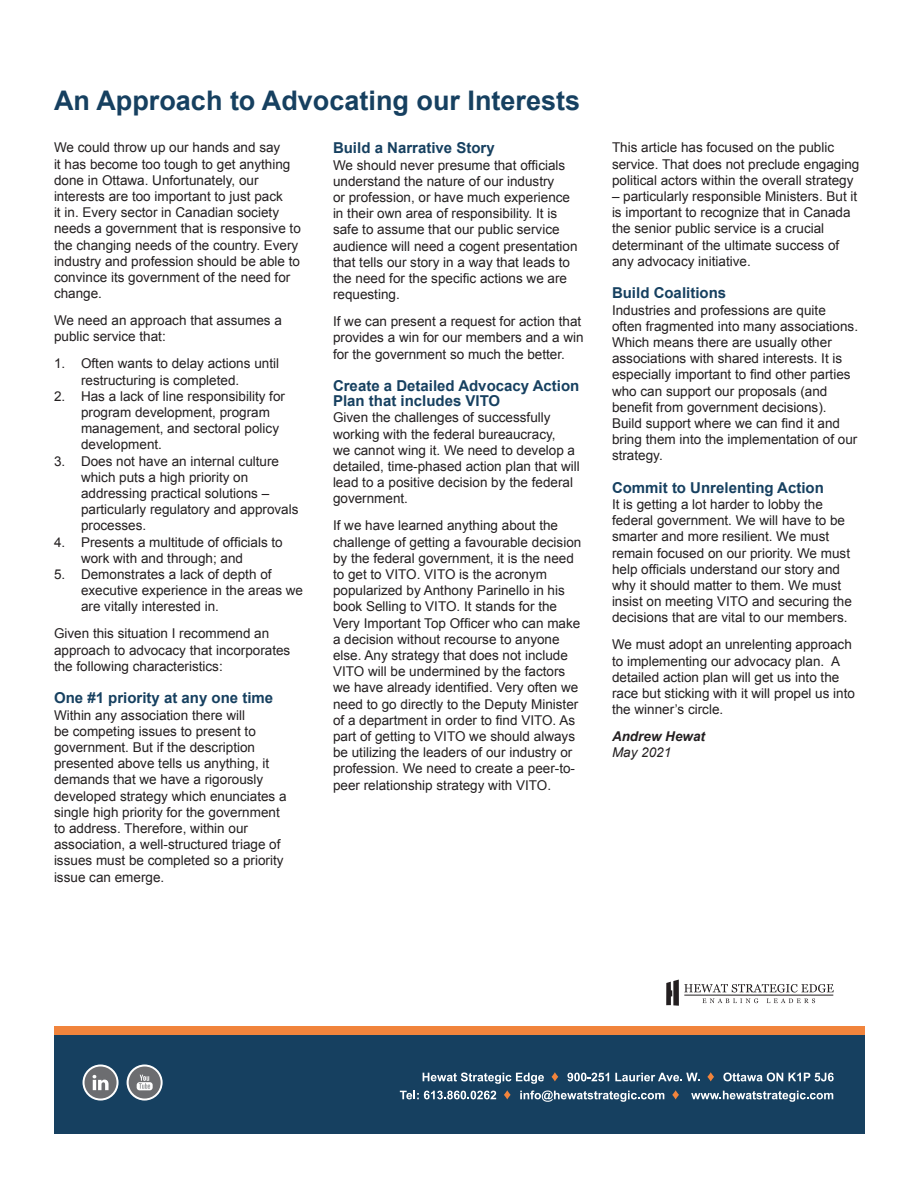
<style>
.page{position:relative;width:918px;height:1188px;background:#fff}
.page>*{position:absolute;margin:0;border:0;box-sizing:border-box;transform-origin:0 0}
.Head_1{font:700 27px "Arial";color:#164060}
.Head_2{font:700 15px/15px "Arial";color:#164060}
.body_text{font:13.5px/16.2px "Arial";color:#231f20}
.body_text_no_space{font:italic 700 13.5px "Arial";color:#231f20}
.body_text-2{font:italic 13.5px "Arial";color:#231f20}
</style>
<div class="page">
<div style="left:54px;top:1031px;width:810px;height:103px;background:#164060"></div>
<svg style="left:83px;top:1065px;width:36px;height:36px"></svg>
<svg style="left:127px;top:1065px;width:36px;height:36px"></svg>
<div style="left:54px;top:1027px;width:810px;height:8px;background:#f1843c"></div>
<svg style="left:423px;top:1073px;width:121px;height:11px"></svg>
<svg style="left:552px;top:1072px;width:6px;height:9px"></svg>
<svg style="left:567px;top:1073px;width:42px;height:8px"></svg>
<svg style="left:615px;top:1073px;width:84px;height:8px"></svg>
<svg style="left:707px;top:1072px;width:7px;height:9px"></svg>
<svg style="left:723px;top:1073px;width:111px;height:8px"></svg>
<svg style="left:400px;top:1091px;width:96px;height:8px"></svg>
<svg style="left:504px;top:1090px;width:7px;height:9px"></svg>
<svg style="left:520px;top:1091px;width:144px;height:11px"></svg>
<svg style="left:672px;top:1090px;width:7px;height:9px"></svg>
<svg style="left:691px;top:1091px;width:142px;height:11px"></svg>
<svg style="left:666px;top:980px;width:168px;height:26px"></svg>
<p class="Head_1" style="left:54px;top:83px;width:528px">An Approach to Advocating our Interests</p>
<p class="body_text" style="left:54px;top:140px;width:248px">We could throw up our hands and say<br>it has become too tough to get anything done in Ottawa. Unfortunately, our interests are too important to just pack<br>it in. Every sector in Canadian society needs a government that is responsive to the changing needs of the country. Every industry and profession should be able to convince its government of the need for change.</p>
<p class="body_text" style="left:54px;top:312px;width:229px">We need an approach that assumes a public service that:</p>
<p class="body_text" style="left:81px;top:356px;width:200px;text-indent:-27px">1. Often wants to delay actions until restructuring is completed.</p>
<p class="body_text" style="left:81px;top:388px;width:206px;text-indent:-27px">2. Has a lack of line responsibility for program development, program management, and sectoral policy development.</p>
<p class="body_text" style="left:81px;top:453px;width:219px;text-indent:-27px">3. Does not have an internal culture which puts a high priority on addressing practical solutions – particularly regulatory and approvals processes.</p>
<p class="body_text" style="left:81px;top:534px;width:203px;text-indent:-27px">4. Presents a multitude of officials to work with and through; and</p>
<p class="body_text" style="left:81px;top:566px;width:224px;text-indent:-27px">5. Demonstrates a lack of depth of executive experience in the areas we are vitally interested in.</p>
<p class="body_text" style="left:54px;top:626px;width:238px">Given this situation I recommend an approach to advocacy that incorporates the following characteristics:</p>
<p class="Head_2" style="left:54px;top:691px;width:221px">One #1 priority at any one time</p>
<p class="body_text" style="left:54px;top:707px;width:234px">Within any association there will<br>be competing issues to present to government. But if the description presented above tells us anything, it demands that we have a rigorously developed strategy which enunciates a single high priority for the government to address. Therefore, within our association, a well-structured triage of issues must be completed so a priority issue can emerge.</p>
<p class="Head_2" style="left:333px;top:141px;width:163px">Build a Narrative Story</p>
<p class="body_text" style="left:333px;top:157px;width:246px">We should never presume that officials understand the nature of our industry<br>or profession, or have much experience in their own area of responsibility. It is safe to assume that our public service audience will need a cogent presentation that tells our story in a way that leads to the need for the specific actions we are requesting.</p>
<p class="body_text" style="left:333px;top:314px;width:252px">If we can present a request for action that provides a win for our members and a win for the government so much the better.</p>
<p class="Head_2" style="left:333px;top:379px;width:248px">Create a Detailed Advocacy Action<br>Plan that includes VITO</p>
<p class="body_text" style="left:333px;top:410px;width:248px">Given the challenges of successfully working with the federal bureaucracy,<br>we cannot wing it. We need to develop a detailed, time-phased action plan that will lead to a positive decision by the federal government.</p>
<p class="body_text" style="left:333px;top:518px;width:250px">If we have learned anything about the challenge of getting a favourable decision by the federal government, it is the need to get to VITO. VITO is the acronym popularized by Anthony Parinello in his book Selling to VITO. It stands for the Very Important Top Officer who can make a decision without recourse to anyone else. Any strategy that does not include VITO will be undermined by the factors we have already identified. Very often we need to go directly to the Deputy Minister of a department in order to find VITO. As part of getting to VITO we should always be utilizing the leaders of our industry or profession. We need to create a peer-to&shy;peer relationship strategy with VITO.</p>
<p class="body_text" style="left:612px;top:140px;width:249px">This article has focused on the public service. That does not preclude engaging political actors within the overall strategy</p>
<p class="body_text" style="left:612px;top:188px;width:247px">– particularly responsible Ministers. But it is important to recognize that in Canada the senior public service is a crucial determinant of the ultimate success of any advocacy initiative.</p>
<p class="Head_2" style="left:612px;top:286px;width:116px">Build Coalitions</p>
<p class="body_text" style="left:612px;top:302px;width:248px">Industries and professions are quite often fragmented into many associations.<br>Which means there are usually other associations with shared interests. It is especially important to find other parties who can support our proposals (and benefit from government decisions).<br>Build support where we can find it and bring them into the implementation of our strategy.</p>
<p class="Head_2" style="left:612px;top:481px;width:213px">Commit to Unrelenting Action</p>
<p class="body_text" style="left:612px;top:496px;width:241px">It is getting a lot harder to lobby the federal government. We will have to be smarter and more resilient. We must remain focused on our priority. We must help officials understand our story and why it should matter to them. We must insist on meeting VITO and securing the decisions that are vital to our members.</p>
<p class="body_text" style="left:612px;top:637px;width:245px">We must adopt an unrelenting approach to implementing our advocacy plan. A detailed action plan will get us into the race but sticking with it will propel us into the winner’s circle.</p>
<p class="body_text_no_space" style="left:612px;top:728px;width:95px">Andrew Hewat</p>
<p class="body_text-2" style="left:612px;top:744px;width:61px">May 2021</p>
</div>
